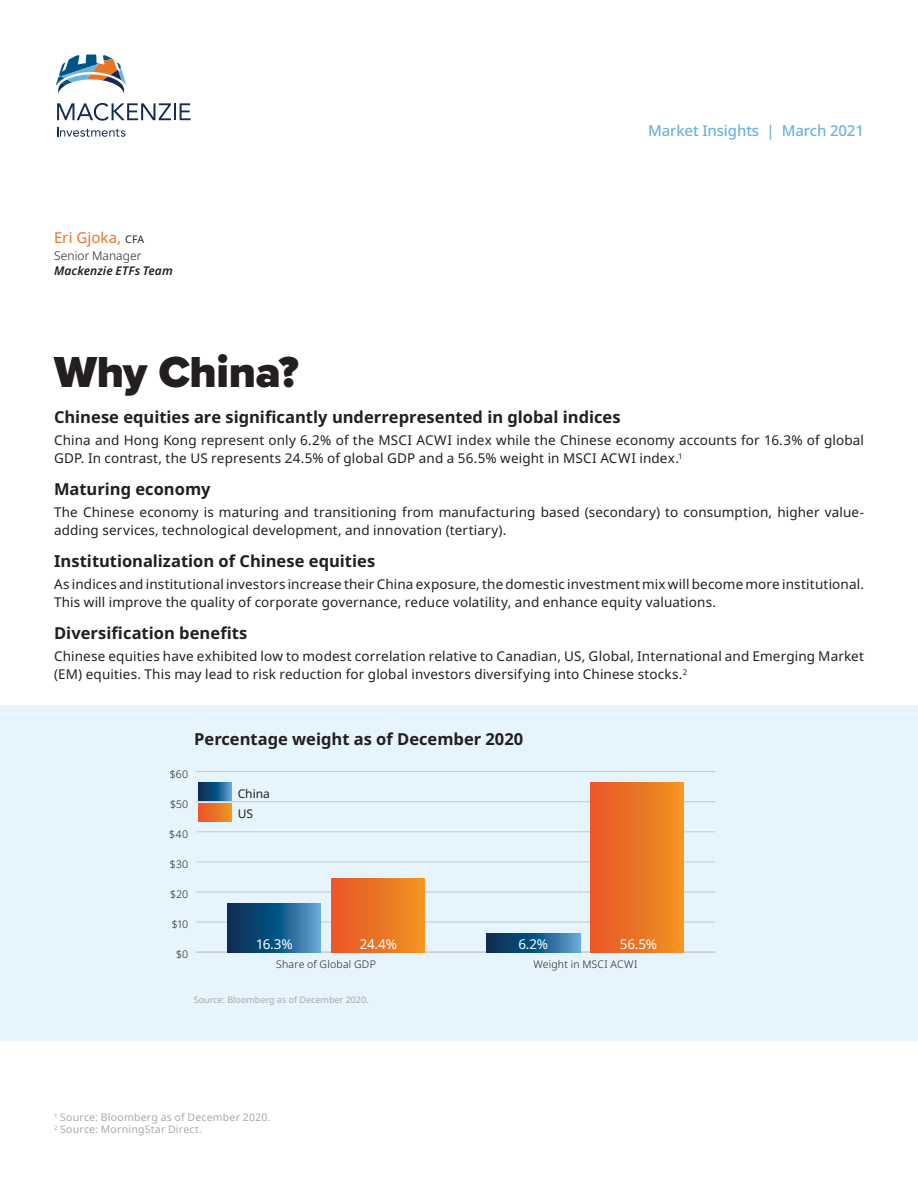
<style>
.page{position:relative;width:918px;height:1188px;background:#fff}
.page>*{position:absolute;margin:0;border:0;box-sizing:border-box;transform-origin:0 0}
.t1{font:900 45px "Proxima Nova";letter-spacing:-.01em;color:#231f20}
.t2{font:700 16.5px "Noto Sans";color:#231f20}
.quote{font:500 15px "Noto Sans";letter-spacing:-.01em;color:#6ab2e2}
.body_copy{font:15px "Noto Sans";letter-spacing:.005em;color:#e87524}
.body_copy-2{font:13.5px/18px "Noto Sans";letter-spacing:.01em;color:#231f20}
.t3{font:13.5px "Noto Sans";color:#fff}
.fpA_-_Manager_Profil{font:italic 600 12px "Noto Sans";letter-spacing:.01em;color:#231f20}
.fpA_-_Manager_Profil-2{font:300 12px "Noto Sans";letter-spacing:.01em;color:#231f20}
.t4{font:12px "Noto Sans";color:#231f20}
.Disclaimer{font:10.5px "Noto Sans";letter-spacing:.02em;color:#a7a9ac}
.t5{font:300 10.5px "Noto Sans";letter-spacing:.02em;color:#231f20}
.t6{font:9px "Noto Sans";color:#a7a9ac}
.s1{font-size:10.5px;color:#231f20}
</style>
<div class="page">
<svg style="left:56px;top:54px;width:71px;height:40px"></svg>
<svg style="left:57px;top:103px;width:134px;height:18px"></svg>
<svg style="left:57px;top:127px;width:68px;height:10px"></svg>
<div style="left:0;top:705px;width:918px;height:335px;background:#e5f4fd"></div>
<hr style="left:196px;top:952px;width:519px;height:1px;background:#c7c8ca">
<hr style="left:196px;top:922px;width:519px;height:1px;background:#c7c8ca">
<hr style="left:196px;top:892px;width:519px;height:1px;background:#c7c8ca">
<hr style="left:196px;top:862px;width:519px;height:1px;background:#c7c8ca">
<hr style="left:196px;top:832px;width:519px;height:1px;background:#c7c8ca">
<hr style="left:196px;top:801px;width:519px;height:1px;background:#c7c8ca">
<hr style="left:196px;top:771px;width:519px;height:1px;background:#c7c8ca">
<div style="left:199px;top:803px;width:32px;height:18px;background:linear-gradient(to right,#e85528,#ef9023)"></div>
<div style="left:331px;top:879px;width:94px;height:73px;background:linear-gradient(to right,#e95428,#f09422)"></div>
<div style="left:591px;top:782px;width:93px;height:170px;background:linear-gradient(to right,#e95528,#f09422)"></div>
<svg style="left:199px;top:782px;width:32px;height:18px"></svg>
<svg style="left:227px;top:903px;width:94px;height:49px;background:#1e5d8a"></svg>
<svg style="left:487px;top:933px;width:93px;height:19px;background:#1e5d8a"></svg>
<p class="body_copy" style="left:54px;top:227px;width:92px">Eri Gjoka, <span class="s1">CFA</span></p>
<p class="fpA_-_Manager_Profil-2" style="left:54px;top:247px;width:89px">Senior Manager</p>
<p class="fpA_-_Manager_Profil" style="left:54px;top:262px;width:120px">Mackenzie ETFs Team</p>
<p class="quote" style="left:648px;top:120px;width:217px">Market Insights | March 2021</p>
<h1 class="t1" style="left:54px;top:338px;width:246px">Why China?</h1>
<h2 class="t2" style="left:54px;top:405px;width:568px">Chinese equities are significantly underrepresented in global indices</h2>
<p class="body_copy-2" style="left:54px;top:432px;width:812px">China and Hong Kong represent only 6.2% of the MSCI ACWI index while the Chinese economy accounts for 16.3% of global<br>GDP. In contrast, the US represents 24.5% of global GDP and a 56.5% weight in MSCI ACWI index.<sup>1</sup></p>
<h2 class="t2" style="left:54px;top:477px;width:158px">Maturing economy</h2>
<p class="body_copy-2" style="left:54px;top:504px;width:812px">The Chinese economy is maturing and transitioning from manufacturing based (secondary) to consumption, higher value&shy;adding services, technological development, and innovation (tertiary).</p>
<h2 class="t2" style="left:54px;top:549px;width:323px">Institutionalization of Chinese equities</h2>
<p class="body_copy-2" style="left:54px;top:576px;width:811px">As indices and institutional investors increase their China exposure, the domestic investment mix will become more institutional.<br>This will improve the quality of corporate governance, reduce volatility, and enhance equity valuations.</p>
<h2 class="t2" style="left:54px;top:621px;width:195px">Diversification benefits</h2>
<p class="body_copy-2" style="left:54px;top:648px;width:811px">Chinese equities have exhibited low to modest correlation relative to Canadian, US, Global, International and Emerging Market (EM) equities. This may lead to risk reduction for global investors diversifying into Chinese stocks.<sup>2</sup></p>
<p class="t2" style="left:194px;top:727px;width:331px">Percentage weight as of December 2020</p>
<p class="t5" style="left:170px;top:767px;width:20px">$60</p>
<p class="t5" style="left:170px;top:797px;width:20px">$50</p>
<p class="t5" style="left:169px;top:827px;width:21px">$40</p>
<p class="t4" style="left:238px;top:785px;width:34px">China</p>
<p class="t4" style="left:238px;top:806px;width:17px">US</p>
<p class="t5" style="left:170px;top:857px;width:20px">$30</p>
<p class="t5" style="left:170px;top:887px;width:20px">$20</p>
<p class="t5" style="left:172px;top:917px;width:18px">$10</p>
<p class="t5" style="left:176px;top:947px;width:14px">$0</p>
<p class="t3" style="left:257px;top:935px;width:37px">16.3%</p>
<p class="t3" style="left:360px;top:935px;width:39px">24.4%</p>
<p class="t3" style="left:518px;top:934px;width:31px">6.2%</p>
<p class="t3" style="left:620px;top:935px;width:39px">56.5%</p>
<p class="t5" style="left:276px;top:956px;width:101px">Share of Global GDP</p>
<p class="t5" style="left:533px;top:956px;width:106px">Weight in MSCI ACWI</p>
<p class="t6" style="left:194px;top:993px;width:176px">Source: Bloomberg as of December 2020.</p>
<p class="Disclaimer" style="left:54px;top:1110px;width:218px"><sup>1</sup> Source: Bloomberg as of December 2020.</p>
<p class="Disclaimer" style="left:54px;top:1122px;width:150px"><sup>2</sup> Source: MorningStar Direct.</p>
</div>
